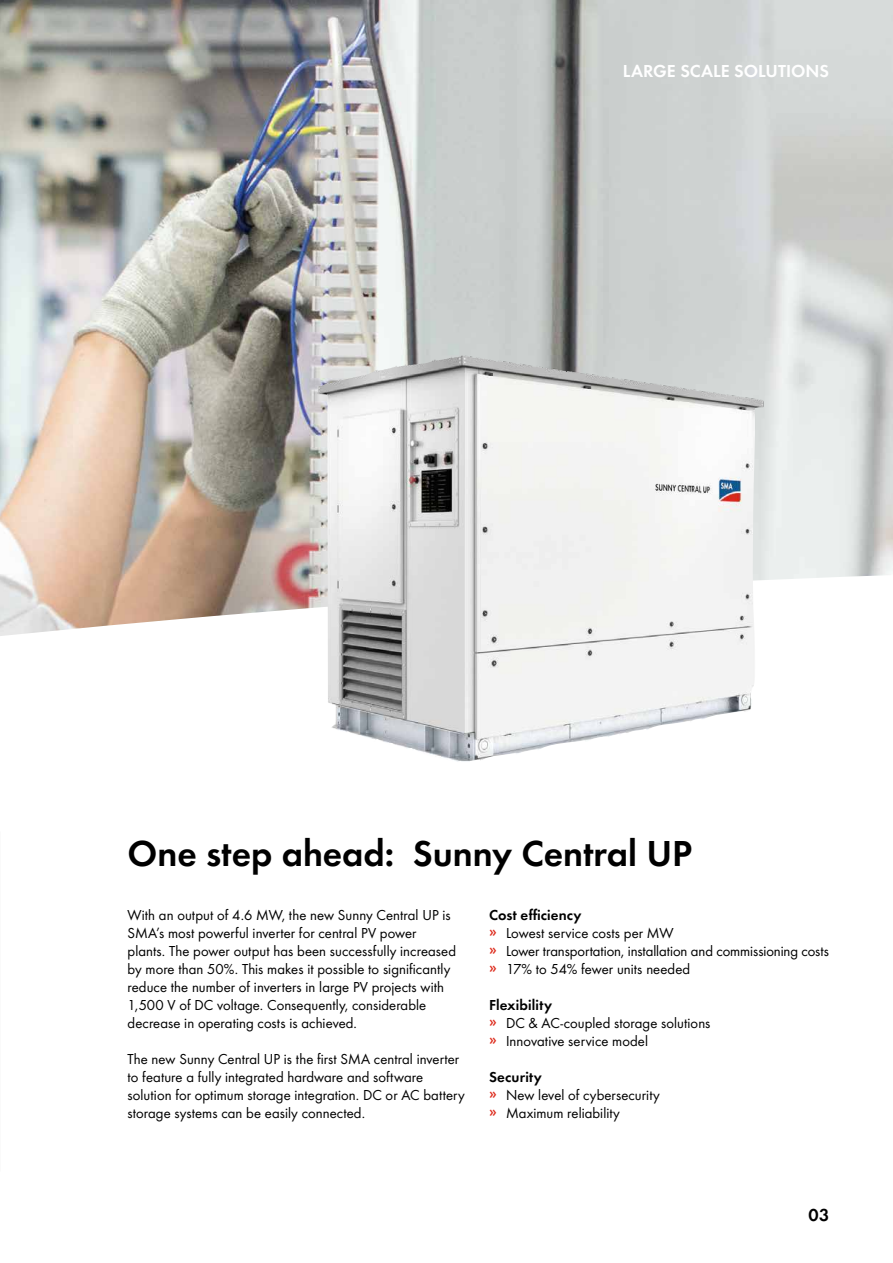
<style>
.page{position:relative;width:893px;height:1263px;background:#fff}
.page>*{position:absolute;margin:0;border:0;box-sizing:border-box;transform-origin:0 0}
.t1{font:600 37.5px "SMA Futura Global";color:#000}
.t2{font:600 18px "SMA Futura Global";color:#fff}
.t3{font:600 18px "SMA Futura Global";color:#000}
.t4{font:15px/18px "SMA Futura Global";letter-spacing:.005em;color:#000}
.s1{font-weight:600}
.s2{font-weight:600;color:#dd2a1b}
</style>
<div class="page">
<img style="left:0;top:0;width:893px;height:553px">
<svg style="left:0;top:553px;width:893px;height:83px"></svg>
<img style="left:315px;top:355px;width:450px;height:407px">
<p class="t2" style="left:623px;top:61px;width:208px">LARGE SCALE SOLUTIONS</p>
<h1 class="t1" style="left:128px;top:831px;width:566px">One step ahead: Sunny Central UP</h1>
<p class="t4" style="left:128px;top:905px;width:330px">With an output of 4.6 MW, the new Sunny Central UP is SMA’s most powerful inverter for central PV power plants. The power output has been successfully increased by more than 50%. This makes it possible to significantly reduce the number of inverters in large PV projects with 1,500 V of DC voltage. Consequently, considerable decrease in operating costs is achieved.</p>
<p class="t4" style="left:128px;top:1049px;width:339px">The new Sunny Central UP is the first SMA central inverter to feature a fully integrated hardware and software solution for optimum storage integration. DC or AC battery storage systems can be easily connected.</p>
<p class="t4" style="left:489px;top:905px;width:341px"><span class="s1">Cost efficiency<br></span><span class="s2">»</span> Lowest service costs per MW<br><span class="s2">»</span> Lower transportation, installation and commissioning costs <span class="s2">»</span> 17% to 54% fewer units needed</p>
<p class="t4" style="left:489px;top:995px;width:223px"><span class="s1">Flexibility<br></span><span class="s2">»</span> DC &amp; AC-coupled storage solutions <span class="s2">»</span> Innovative service model</p>
<p class="t4" style="left:489px;top:1067px;width:172px"><span class="s1">Security<br></span><span class="s2">»</span> New level of cybersecurity <span class="s2">»</span> Maximum reliability</p>
<p class="t3" style="left:809px;top:1204px;width:22px">03</p>
</div>
